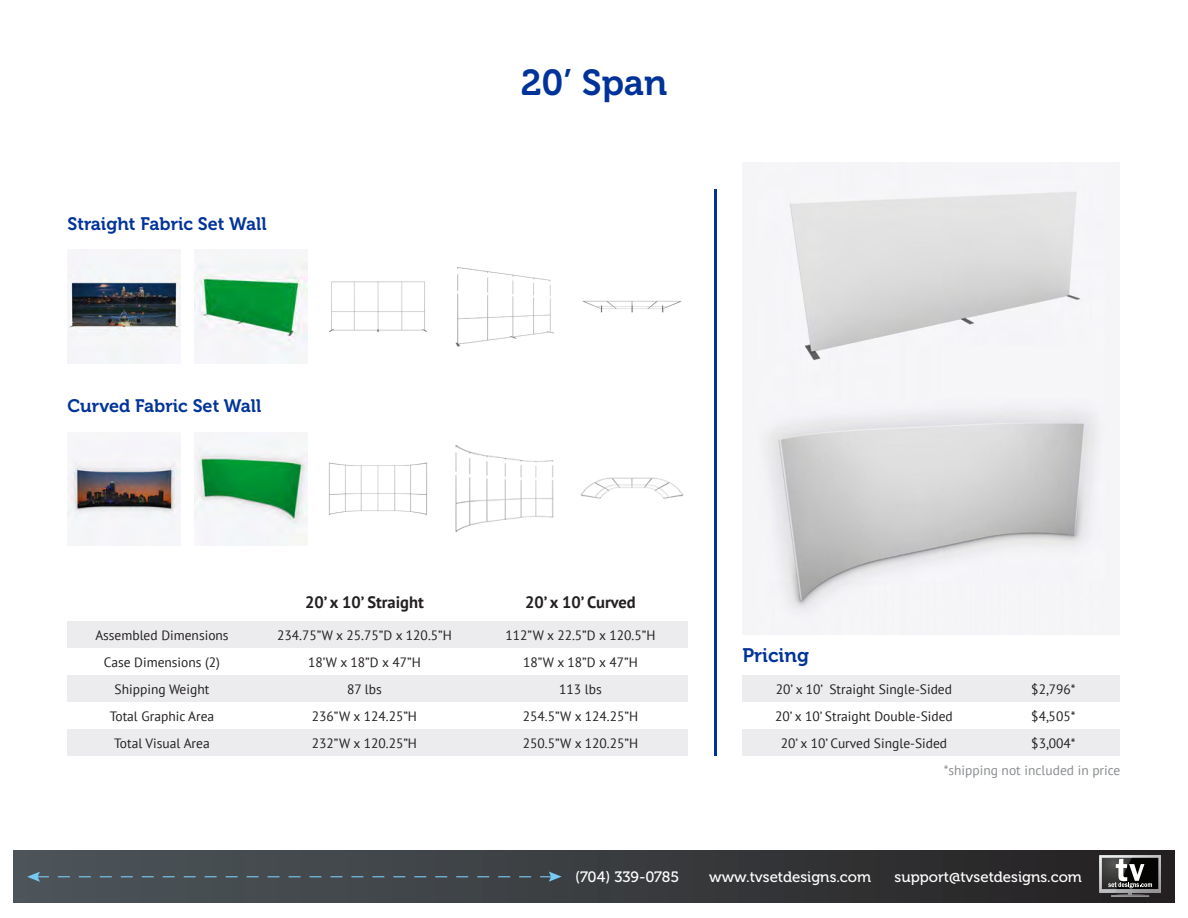
<style>
.page{position:relative;width:1188px;height:918px;background:#fff}
.page>*{position:absolute;margin:0;border:0;box-sizing:border-box;transform-origin:0 0}
.s2{font:36px "Museo 700";color:#039}
.t1{font:19.5px "Museo 700";color:#039}
.t2{font:18px "Museo 700";color:#039}
.t3{font:700 16.5px "PT Sans";color:#231f20}
.Footer_Number{font:15px "Museo 500";color:#fff}
.t4{font:13.5px "PT Sans";color:#231f20}
.t5{font:13.5px "PT Sans";color:#8a8c8f}
</style>
<div class="page">
<div style="left:14px;top:850px;width:1160px;height:53px;background:linear-gradient(to right,#4e575c,#242122)"></div>
<svg style="left:1099px;top:855px;width:62px;height:42px"></svg>
<svg style="left:27px;top:872px;width:535px;height:10px"></svg>
<hr style="left:714px;top:189px;width:3px;height:567px;background:#039">
<div style="left:742px;top:162px;width:378px;height:236px;background:#f5f5f7"></div>
<img style="left:790px;top:192px;width:291px;height:169px">
<svg style="left:758px;top:398px;width:347px;height:236px"></svg>
<img style="left:68px;top:250px;width:113px;height:113px">
<img style="left:68px;top:439px;width:113px;height:106px">
<img style="left:328px;top:281px;width:100px;height:51px">
<img style="left:194px;top:432px;width:114px;height:113px">
<img style="left:582px;top:300px;width:100px;height:13px">
<img style="left:580px;top:477px;width:104px;height:22px">
<img style="left:194px;top:250px;width:114px;height:113px">
<img style="left:328px;top:462px;width:99px;height:53px">
<img style="left:455px;top:267px;width:99px;height:80px">
<img style="left:455px;top:445px;width:99px;height:87px">
<div style="left:742px;top:729px;width:378px;height:27px;background:#ececee"></div>
<div style="left:68px;top:675px;width:620px;height:27px;background:#ececee"></div>
<div style="left:742px;top:675px;width:378px;height:27px;background:#ececee"></div>
<div style="left:68px;top:621px;width:620px;height:27px;background:#ececee"></div>
<div style="left:68px;top:729px;width:620px;height:27px;background:#ececee"></div>
<p class="t2" style="left:68px;top:213px;width:201px">Straight Fabric Set Wall</p>
<p class="t2" style="left:68px;top:396px;width:195px">Curved Fabric Set Wall</p>
<p class="s2" style="left:521px;top:62px;width:148px">20’ Span</p>
<p class="t3" style="left:305px;top:591px;width:120px">20’ x 10’ Straight</p>
<p class="t3" style="left:525px;top:591px;width:112px">20’ x 10’ Curved</p>
<p class="t4" style="left:95px;top:626px;width:135px">Assembled Dimensions</p>
<p class="t4" style="left:277px;top:626px;width:176px">234.75”W x 25.75”D x 120.5”H</p>
<p class="t4" style="left:104px;top:653px;width:118px">Case Dimensions (2)</p>
<p class="t4" style="left:308px;top:653px;width:114px">18’W x 18”D x 47”H</p>
<p class="t4" style="left:506px;top:626px;width:151px">112”W x 22.5”D x 120.5”H</p>
<p class="t4" style="left:523px;top:653px;width:116px">18”W x 18”D x 47”H</p>
<p class="t1" style="left:742px;top:644px;width:68px">Pricing</p>
<p class="t4" style="left:115px;top:680px;width:96px">Shipping Weight</p>
<p class="t4" style="left:347px;top:680px;width:36px">87 lbs</p>
<p class="t4" style="left:1031px;top:680px;width:46px">$2,796*</p>
<p class="t4" style="left:559px;top:680px;width:44px">113 lbs</p>
<p class="t4" style="left:776px;top:680px;width:178px">20’ x 10’ Straight Single-Sided</p>
<p class="t4" style="left:110px;top:707px;width:106px">Total Graphic Area</p>
<p class="t4" style="left:312px;top:707px;width:107px">236”W x 124.25”H</p>
<p class="t4" style="left:523px;top:707px;width:117px">254.5”W x 124.25”H</p>
<p class="t4" style="left:114px;top:734px;width:97px">Total Visual Area</p>
<p class="t4" style="left:312px;top:734px;width:107px">232”W x 120.25”H</p>
<p class="t4" style="left:523px;top:734px;width:117px">250.5”W x 120.25”H</p>
<p class="t4" style="left:775px;top:707px;width:179px">20’ x 10’ Straight Double-Sided</p>
<p class="t4" style="left:781px;top:734px;width:168px">20’ x 10’ Curved Single-Sided</p>
<p class="t4" style="left:1031px;top:707px;width:46px">$4,505*</p>
<p class="t4" style="left:1031px;top:734px;width:46px">$3,004*</p>
<p class="t5" style="left:944px;top:761px;width:178px">*shipping not included in price</p>
<p class="Footer_Number" style="left:575px;top:868px;width:106px">(704) 339-0785</p>
<p class="Footer_Number" style="left:709px;top:868px;width:163px">www.tvsetdesigns.com</p>
<p class="Footer_Number" style="left:895px;top:868px;width:189px">support@tvsetdesigns.com</p>
</div>
